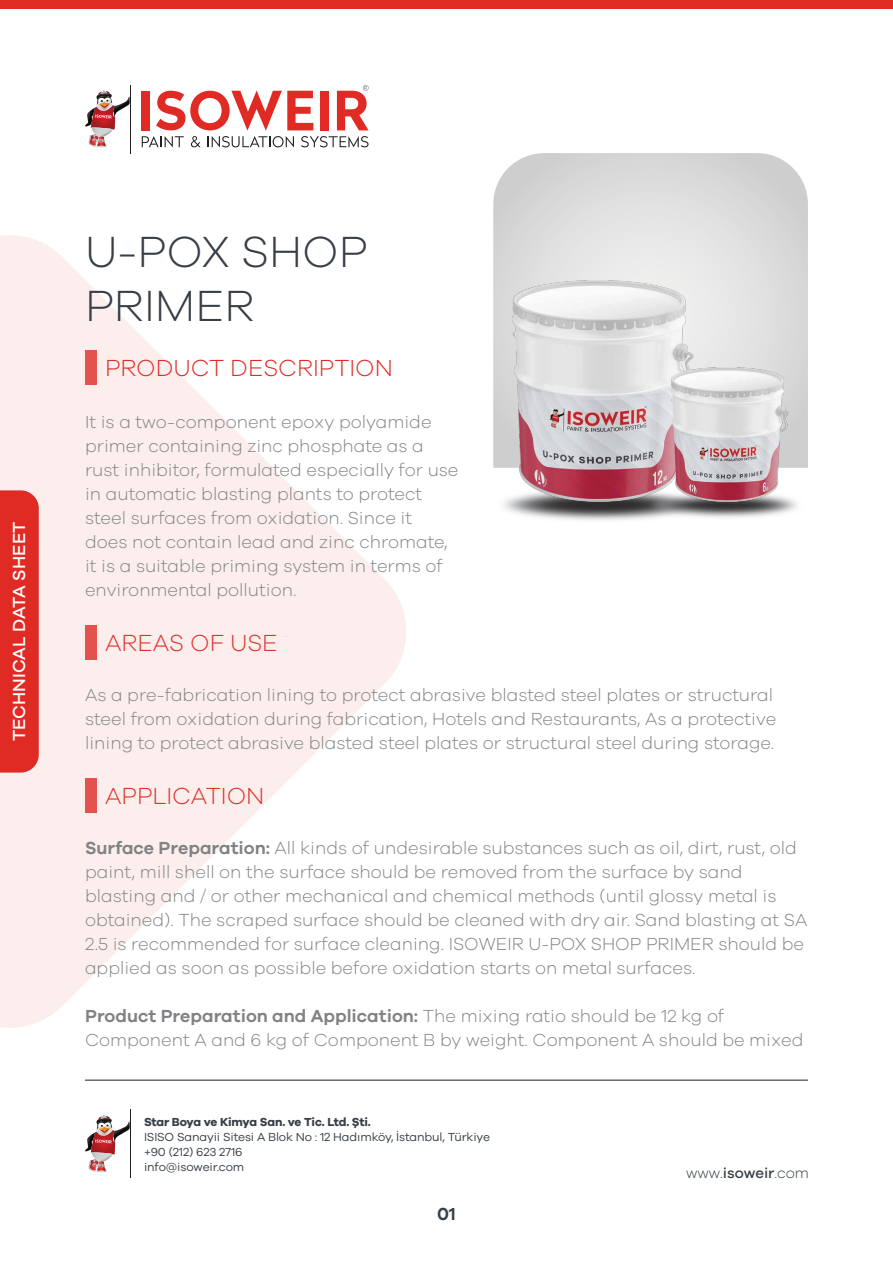
<style>
.page{position:relative;width:893px;height:1263px;background:#fff}
.page>*{position:absolute;margin:0;border:0;box-sizing:border-box;transform-origin:0 0}
.t1{font:300 45px/54px "Galano Grotesque";color:#383e45}
.t2{font:300 24px "Galano Grotesque";color:#e0312a}
.t3{font:300 24px "Galano Grotesque";color:#e02b25}
.t4{font:300 18px/24px "Galano Grotesque";color:#808285}
.t5{font:500 18px "Galano Grotesque";color:#fff}
.t6{font:600 18px "Galano Grotesque";color:#373e45}
.t7{font:300 15px "Galano Grotesque";color:#373e45}
.t8{font:12px/15px "Galano Grotesque";letter-spacing:-.01em;color:#373e45}
.t9{font:700 12px "Galano Grotesque";letter-spacing:-.02em;color:#373e45}
.s1{font-weight:600}
.s2{font-weight:500}
</style>
<div class="page">
<svg style="left:0;top:235px;width:406px;height:793px;fill:#fceeed"></svg>
<div style="left:0;top:490px;width:39px;height:283px;background:#e02b25"></div>
<hr style="left:130px;top:85px;width:1px;height:68px;background:#231f20">
<svg style="left:85px;top:91px;width:45px;height:56px"></svg>
<svg style="left:142px;top:136px;width:42px;height:11px"></svg>
<svg style="left:191px;top:136px;width:10px;height:11px"></svg>
<svg style="left:208px;top:136px;width:86px;height:11px"></svg>
<svg style="left:301px;top:136px;width:68px;height:11px"></svg>
<div style="left:142px;top:91px;width:8px;height:39px;background:#e02b25"></div>
<svg style="left:156px;top:91px;width:157px;height:39px"></svg>
<div style="left:320px;top:91px;width:8px;height:39px;background:#e02b25"></div>
<svg style="left:337px;top:85px;width:32px;height:45px"></svg>
<hr style="left:130px;top:1110px;width:1px;height:68px;background:#231f20">
<svg style="left:85px;top:1115px;width:45px;height:57px"></svg>
<hr style="left:85px;top:1080px;width:723px;height:1px;background:#231f20">
<div style="left:0;top:0;width:893px;height:9px;background:#e02b25"></div>
<div style="left:85px;top:351px;width:11px;height:34px;background:#e5524d"></div>
<div style="left:85px;top:625px;width:11px;height:34px;background:#e5524d"></div>
<div style="left:85px;top:779px;width:11px;height:34px;background:#e5524d"></div>
<img style="left:401px;top:436px;width:164px;height:137px">
<svg style="left:493px;top:153px;width:315px;height:315px;background:#dcdbdb"></svg>
<img style="left:565px;top:440px;width:243px;height:81px">
<img style="left:513px;top:281px;width:275px;height:221px">
<p class="t5" style="left:8px;top:741px;width:221px;rotate:-90deg">TECHNICAL DATA SHEET</p>
<h1 class="t1" style="left:85px;top:224px;width:284px">U-POX SHOP<br>PRIMER</h1>
<h2 class="t3" style="left:105px;top:354px;width:289px">PRODUCT DESCRIPTION</h2>
<p class="t4" style="left:85px;top:409px;width:375px">It is a two-component epoxy polyamide primer containing zinc phosphate as a rust inhibitor, formulated especially for use in automatic blasting plants to protect steel surfaces from oxidation. Since it does not contain lead and zinc chromate, it is a suitable priming system in terms of environmental pollution.</p>
<h2 class="t2" style="left:105px;top:628px;width:174px">AREAS OF USE</h2>
<p class="t4" style="left:85px;top:682px;width:693px">As a pre-fabrication lining to protect abrasive blasted steel plates or structural steel from oxidation during fabrication, Hotels and Restaurants, As a protective lining to protect abrasive blasted steel plates or structural steel during storage.</p>
<h2 class="t2" style="left:105px;top:781px;width:161px">APPLICATION</h2>
<p class="t4" style="left:85px;top:836px;width:724px"><span class="s1">Surface Preparation:</span> All kinds of undesirable substances such as oil, dirt, rust, old paint, mill shell on the surface should be removed from the surface by sand blasting and / or other mechanical and chemical methods (until glossy metal is obtained). The scraped surface should be cleaned with dry air. Sand blasting at SA 2.5 is recommended for surface cleaning. ISOWEIR U-POX SHOP PRIMER should be applied as soon as possible before oxidation starts on metal surfaces.</p>
<p class="t4" style="left:85px;top:1004px;width:720px"><span class="s1">Product Preparation and Application:</span> The mixing ratio should be 12 kg of<br>Component A and 6 kg of Component B by weight. Component A should be mixed</p>
<p class="t9" style="left:144px;top:1114px;width:228px">Star Boya ve Kimya San. ve Tic. Ltd. Şti.</p>
<p class="t8" style="left:144px;top:1128px;width:347px">ISISO Sanayii Sitesi A Blok No : 12 Hadımköy, İstanbul, Türkiye +90 (212) 623 2716<br>info@isoweir.com</p>
<p class="t6" style="left:437px;top:1203px;width:20px">01</p>
<p class="t7" style="left:686px;top:1164px;width:124px">www.<span class="s2">isoweir</span>.com</p>
</div>
